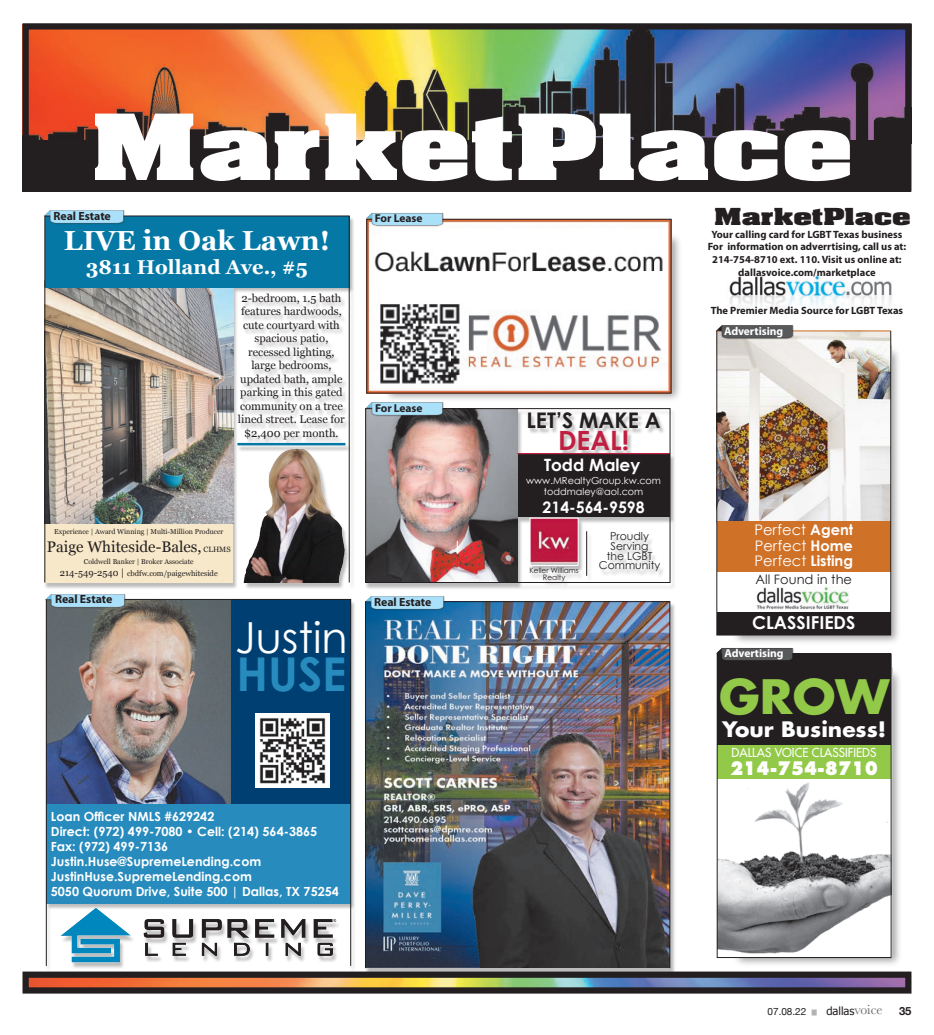
<style>
.page{position:relative;width:934px;height:1035px;background:#fff}
.page>*{position:absolute;margin:0;border:0;box-sizing:border-box;transform-origin:0 0}
.t1{font:700 77.5px "Aachen Std";letter-spacing:-.005em;color:#fff;scale:1.5 1}
.t2{font:700 46.62px "Century Gothic";color:#278bbe}
.t3{font:700 46.12px "Futura Std";color:#93c949;scale:1.05 1}
.t4{font:42.88px "Century Gothic";color:#fff}
.t5{font:700 27.5px "Georgia";color:#fff}
.t6{font:700 26.5px "Century Gothic";color:#bf1f41}
.t7{font:700 21.5px "Century Gothic";color:#231f20}
.t8{font:700 20.75px "Futura Std";color:#fff;scale:1.05 1}
.t9{font:700 20px "Georgia";color:#fff}
.t10{font:700 20px "Aachen Std";letter-spacing:-.005em;color:#231f20;scale:1.5 1}
.t11{font:800 18.12px "Futura Std";color:#fff;scale:.88 1}
.t12{font:700 17.88px "Century Gothic";color:#fff}
.t13{font:700 17px "Century Gothic";color:#fff}
.t14{font:700 15.88px "Century Gothic";color:#fff}
.t15{font:15.38px "Georgia";color:#231f20}
.t16{font:14.62px/15.5px "Century Gothic";color:#fff;text-align:justify}
.t17{font:13px "Century Gothic";color:#231f20}
.t18{font:700 12.62px/15.1px "Century Gothic";color:#fff}
.t19{font:500 12.12px "Futura Std";color:#fff}
.t20{font:700 11.88px "Myriad Pro";letter-spacing:-.005em;color:#231f20}
.t21{font:700 11.5px "Myriad Pro";letter-spacing:-.005em;color:#fff}
.t22{font:700 11.5px "Myriad Pro";letter-spacing:-.005em;color:#231f20}
.t23{font:11.25px/13.5px "Georgia";color:#231f20;text-align:center}
.t24{font:11.25px "Tahoma";letter-spacing:-.005em;color:#231f20}
.t25{font:700 11.25px "Helvetica Neue";color:#231f20}
.t26{font:10.88px/9.6px "Century Gothic";color:#231f20;text-align:center}
.t27{font:700 10.62px/12.8px "Myriad Pro";color:#231f20;text-align:center}
.t28{font:10px "Helvetica Neue";color:#231f20}
.t29{font:9.62px/11.6px "Century Gothic";color:#fff;text-align:center}
.t30{font:7.62px "Georgia";color:#231f20}
.t31{font:7.38px/7.2px "Century Gothic";color:#231f20;text-align:center}
.t32{font:7.12px "Georgia";color:#231f20}
.s1{font-size:7.62px}
.s2{font-size:9.38px}
.s3{font-size:10px}
.s4{font-weight:700}
.s5{font-size:5px;color:#b2b3b7}
.s6{font-family:"Baskerville";font-size:13.75px;color:#6c6d70}
</style>
<div class="page">
<img style="left:29px;top:979px;width:875px;height:8px">
<div style="left:22px;top:972px;width:889px;height:22px;border:6px solid #231f20"></div>
<div style="left:365px;top:603px;width:310px;height:372px;background:#231f20;opacity:.3"></div>
<img style="left:367px;top:603px;width:301px;height:363px">
<div style="left:365px;top:601px;width:305px;height:367px;border:1px solid #231f20"></div>
<img style="left:365px;top:596px;width:80px;height:15px">
<div style="left:46px;top:601px;width:310px;height:372px;background:#231f20;opacity:.3"></div>
<div style="left:230px;top:599px;width:121px;height:208px;background:#003f71"></div>
<img style="left:48px;top:601px;width:182px;height:203px">
<div style="left:46px;top:804px;width:305px;height:99px;background:#278bbe"></div>
<img style="left:48px;top:905px;width:301px;height:59px">
<img style="left:256px;top:714px;width:74px;height:74px">
<div style="left:46px;top:599px;width:305px;height:367px;border:1px solid #231f20"></div>
<img style="left:45px;top:594px;width:81px;height:15px">
<img style="left:378px;top:228px;width:302px;height:172px">
<img style="left:368px;top:221px;width:301px;height:170px">
<div style="left:366px;top:219px;width:305px;height:174px;border:1px solid #231f20"></div>
<img style="left:366px;top:213px;width:77px;height:15px">
<img style="left:729px;top:275px;width:163px;height:34px">
<div style="left:365px;top:410px;width:310px;height:180px;background:#231f20;opacity:.3"></div>
<div style="left:517px;top:454px;width:153px;height:63px;background:#231f20"></div>
<img style="left:367px;top:410px;width:151px;height:171px">
<img style="left:532px;top:520px;width:44px;height:43px">
<svg style="left:457px;top:541px;width:1px;height:13px"></svg>
<hr style="left:517px;top:453px;width:153px;height:1px;background:#bf1f41">
<hr style="left:586px;top:531px;width:1px;height:45px;background:#231f20">
<div style="left:365px;top:408px;width:305px;height:175px;border:1px solid #231f20"></div>
<img style="left:365px;top:402px;width:78px;height:15px">
<div style="left:44px;top:217px;width:311px;height:373px;background:#231f20;opacity:.3"></div>
<div style="left:45px;top:523px;width:188px;height:59px;background:#f7e8c9"></div>
<img style="left:47px;top:287px;width:186px;height:236px">
<div style="left:45px;top:216px;width:304px;height:71px;background:#0578a5"></div>
<img style="left:239px;top:447px;width:108px;height:134px">
<hr style="left:237px;top:443px;width:108px;height:2px;background:#0578a5">
<div style="left:45px;top:216px;width:304px;height:367px;border:1px solid #231f20"></div>
<img style="left:44px;top:210px;width:80px;height:16px">
<img style="left:29px;top:30px;width:875px;height:111px">
<div style="left:22px;top:23px;width:889px;height:169px;border:6px solid #231f20"></div>
<div style="left:22px;top:141px;width:889px;height:51px;background:#231f20"></div>
<img style="left:727px;top:341px;width:172px;height:302px">
<div style="left:717px;top:613px;width:174px;height:22px;background:#231f20"></div>
<img style="left:718px;top:333px;width:171px;height:189px">
<div style="left:717px;top:522px;width:174px;height:50px;background:#d07128"></div>
<img style="left:754px;top:587px;width:96px;height:23px">
<div style="left:716px;top:331px;width:175px;height:304px;border:1px solid #231f20"></div>
<img style="left:716px;top:325px;width:77px;height:15px">
<img style="left:732px;top:664px;width:168px;height:301px">
<div style="left:717px;top:745px;width:174px;height:34px;background:#93c949"></div>
<div style="left:717px;top:653px;width:174px;height:92px;background:#231f20"></div>
<img style="left:719px;top:780px;width:170px;height:176px">
<div style="left:717px;top:653px;width:174px;height:305px;border:1px solid #231f20"></div>
<img style="left:716px;top:648px;width:78px;height:15px">
<h1 class="t1" style="left:89px;top:91px;width:511px">MarketPlace</h1>
<p class="t20" style="left:54px;top:209px;width:59px">Real Estate</p>
<h3 class="t5" style="left:64px;top:220px;width:268px">LIVE in Oak Lawn!</h3>
<h3 class="t9" style="left:86px;top:252px;width:223px">3811 Holland Ave., #5</h3>
<p class="t23" style="left:238px;top:291px;width:108px">2-bedroom, 1.5 bath features hardwoods, cute courtyard with spacious patio, recessed lighting, large bedrooms, updated bath, ample parking in this gated community on a tree lined street. Lease for $2,400 per month.</p>
<p class="t32" style="left:54px;top:526px;width:171px">Experience | Award Winning | Multi-Million Producer</p>
<h3 class="t15" style="left:47px;top:536px;width:185px">Paige Whiteside-Bales, <span class="s1">CLHMS</span></h3>
<p class="t32" style="left:84px;top:556px;width:111px">Coldwell Banker | Broker Associate</p>
<p class="t30" style="left:60px;top:568px;width:159px"><span class="s2">214-549-2540</span> <span class="s3">|</span> cbdfw.com/paigewhiteside</p>
<p class="t20" style="left:55px;top:593px;width:59px">Real Estate</p>
<h3 class="t4" style="left:235px;top:611px;width:114px">Justin</h3>
<h2 class="t2" style="left:236px;top:639px;width:112px">HUSE</h2>
<p class="t18" style="left:51px;top:808px;width:290px">Loan Officer NMLS #629242<br>Direct: (972) 499-7080 • Cell: (214) 564-3865<br>Fax: (972) 499-7136<br>Justin.Huse@SupremeLending.com JustinHuse.SupremeLending.com<br>5050 Quorum Drive, Suite 500 | Dallas, TX 75254</p>
<p class="t22" style="left:375px;top:212px;width:49px">For Lease</p>
<h3 class="t10" style="left:714px;top:202px;width:133px">MarketPlace</h3>
<p class="t27" style="left:707px;top:228px;width:200px">Your calling card for LGBT Texas business For information on adverrtising, call us at:<br>214-754-8710 ext. 110. Visit us online at: dallasvoice.com/marketplace</p>
<p class="t27" style="left:711px;top:304px;width:194px">The Premier Media Source for LGBT Texas</p>
<p class="t22" style="left:375px;top:402px;width:49px">For Lease</p>
<p class="t20" style="left:374px;top:595px;width:59px">Real Estate</p>
<h3 class="t7" style="left:526px;top:404px;width:136px">LET’S MAKE A</h3>
<h3 class="t6" style="left:558px;top:420px;width:73px">DEAL!</h3>
<h3 class="t13" style="left:544px;top:452px;width:98px">Todd Maley</h3>
<h3 class="t14" style="left:542px;top:495px;width:104px">214-564-9598</h3>
<p class="t29" style="left:526px;top:474px;width:136px">www.MRealtyGroup.kw.com toddmaley@aol.com</p>
<p class="t31" style="left:529px;top:566px;width:51px">Keller Williams<br>Realty</p>
<p class="t26" style="left:599px;top:532px;width:63px">Proudly<br>Serving<br>the LGBT<br>Community</p>
<p class="t21" style="left:724px;top:325px;width:61px">Advertising</p>
<p class="t16" style="left:754px;top:522px;width:100px">Perfect <span class="s4">Agent </span>Perfect <span class="s4">Home </span>Perfect <span class="s4">Listing</span></p>
<p class="t17" style="left:755px;top:571px;width:98px">All Found in the</p>
<h3 class="t12" style="left:752px;top:612px;width:105px">CLASSIFIEDS</h3>
<p class="t21" style="left:724px;top:647px;width:61px">Advertising</p>
<h3 class="t3" style="left:719px;top:666px;width:165px">GROW</h3>
<h3 class="t8" style="left:722px;top:715px;width:158px">Your Business!</h3>
<p class="t19" style="left:731px;top:745px;width:146px">DALLAS VOICE CLASSIFIEDS</p>
<h3 class="t11" style="left:730px;top:757px;width:170px">214-754-8710</h3>
<p class="t28" style="left:767px;top:1004px;width:51px">07.08.22 <span class="s5">█</span></p>
<p class="t24" style="left:826px;top:1003px;width:58px">dallas<span class="s6">voice</span></p>
<p class="t25" style="left:899px;top:1002px;width:14px">35</p>
</div>
